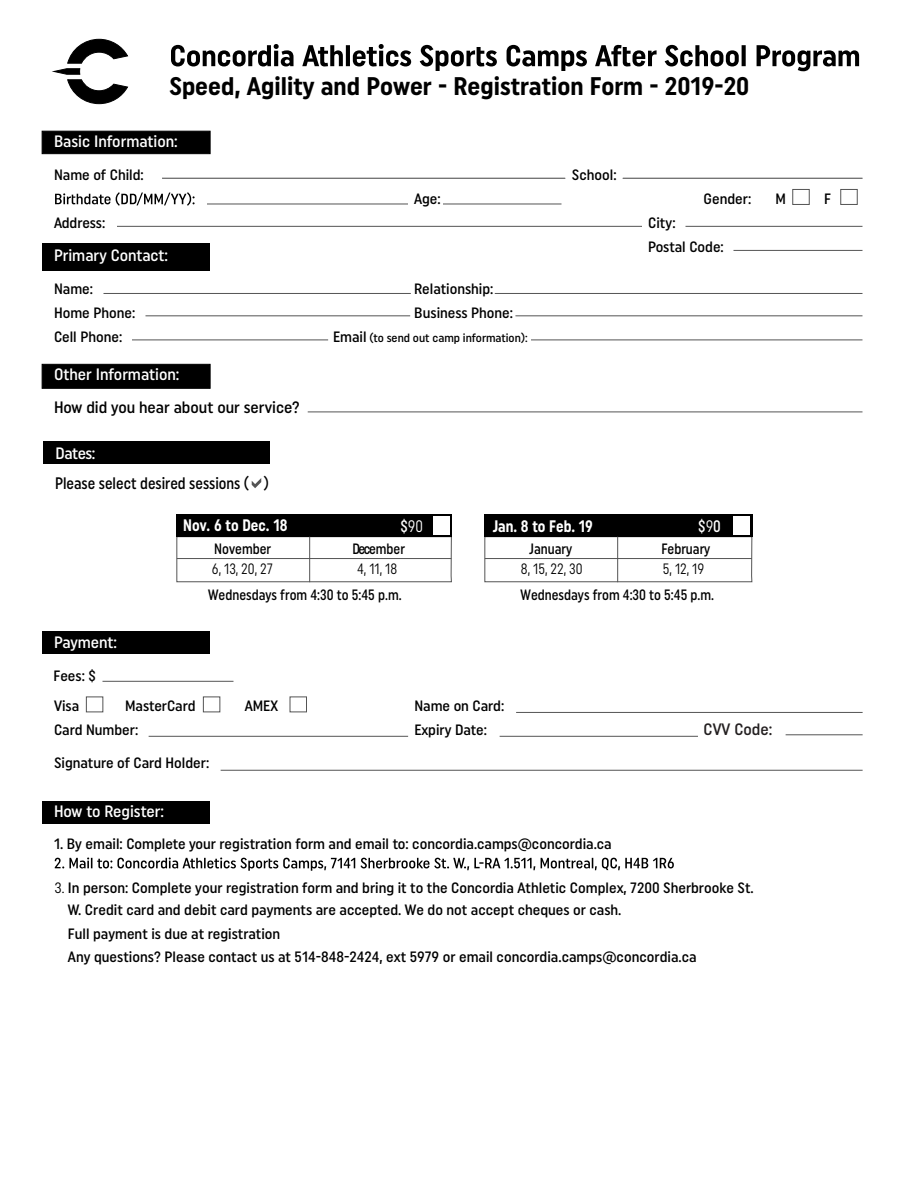
<style>
.page{position:relative;width:918px;height:1188px;background:#fff}
.page>*{position:absolute;margin:0;border:0;box-sizing:border-box;transform-origin:0 0}
.t1{font:700 25.5px "Uniform Condensed";color:#000}
.t2{font:500 16.65px "Uniform Condensed";color:#000;scale:.9 1}
.t3{font:700 16.65px "Uniform Condensed";color:#fff;scale:.9 1}
.t4{font:16.65px "Uniform Condensed";color:#fff;scale:.9 1}
.t5{font:500 16.65px "Uniform Condensed";color:#fff;scale:.9 1}
.t6{font:500 16.5px "Uniform Condensed";color:#fff}
.t7{font:500 16.5px "Uniform Condensed";color:#000}
.t8{font:500 16.5px "Uniform Condensed";color:#231f20}
.t9{font:500 15px/23px "Uniform Condensed";color:#000}
.t10{font:500 15px "Uniform Condensed";color:#000;scale:.9 1}
.t11{font:15px "Uniform Condensed";color:#000;scale:.9 1}
.t12{font:500 12px "Uniform Condensed";color:#000}
.s1{font-size:15px}
.s2{font-weight:500}
.s3{font-weight:400}
</style>
<div class="page">
<div style="left:792px;top:189px;width:18px;height:16px;border:1px solid #545454"></div>
<div style="left:840px;top:189px;width:18px;height:16px;border:1px solid #545454"></div>
<div style="left:42px;top:131px;width:168px;height:23px;background:#000;border:1px solid #000"></div>
<div style="left:42px;top:244px;width:168px;height:27px;background:#000"></div>
<div style="left:42px;top:364px;width:168px;height:25px;background:#000;border:1px solid #000"></div>
<hr style="left:623px;top:178px;width:240px;height:1px;background:#545454">
<hr style="left:162px;top:178px;width:403px;height:1px;background:#545454">
<hr style="left:443px;top:204px;width:119px;height:1px;background:#545454">
<hr style="left:207px;top:204px;width:201px;height:1px;background:#545454">
<hr style="left:686px;top:226px;width:176px;height:1px;background:#545454">
<hr style="left:117px;top:226px;width:525px;height:1px;background:#545454">
<hr style="left:734px;top:250px;width:129px;height:1px;background:#545454">
<hr style="left:495px;top:293px;width:367px;height:1px;background:#545454">
<hr style="left:104px;top:293px;width:307px;height:1px;background:#545454">
<hr style="left:515px;top:315px;width:347px;height:1px;background:#545454">
<hr style="left:146px;top:315px;width:264px;height:1px;background:#545454">
<hr style="left:132px;top:340px;width:196px;height:1px;background:#545454">
<hr style="left:531px;top:340px;width:332px;height:1px;background:#545454">
<hr style="left:308px;top:412px;width:555px;height:1px;background:#545454">
<svg style="left:171px;top:44px;width:688px;height:27px"></svg>
<svg style="left:52px;top:39px;width:77px;height:65px"></svg>
<div style="left:86px;top:697px;width:17px;height:15px;border:1px solid #545454"></div>
<div style="left:203px;top:697px;width:17px;height:15px;border:1px solid #545454"></div>
<div style="left:290px;top:697px;width:17px;height:15px;border:1px solid #545454"></div>
<div style="left:42px;top:631px;width:168px;height:23px;background:#000"></div>
<div style="left:42px;top:801px;width:168px;height:23px;background:#000"></div>
<hr style="left:516px;top:712px;width:347px;height:1px;background:#545454">
<hr style="left:786px;top:734px;width:77px;height:1px;background:#545454">
<hr style="left:500px;top:736px;width:198px;height:1px;background:#545454">
<hr style="left:149px;top:736px;width:259px;height:1px;background:#545454">
<hr style="left:221px;top:770px;width:642px;height:1px;background:#545454">
<svg style="left:55px;top:192px;width:140px;height:14px"></svg>
<svg style="left:55px;top:857px;width:619px;height:14px"></svg>
<svg style="left:176px;top:537px;width:276px;height:46px"></svg>
<div style="left:43px;top:441px;width:227px;height:23px;background:#000"></div>
<div style="left:176px;top:514px;width:276px;height:23px;background:#000"></div>
<hr style="left:309px;top:537px;width:1px;height:45px;background:#545454">
<div style="left:433px;top:516px;width:17px;height:18px;background:#fff"></div>
<svg style="left:484px;top:537px;width:269px;height:46px"></svg>
<div style="left:484px;top:514px;width:269px;height:23px;background:#000"></div>
<div style="left:733px;top:516px;width:17px;height:18px;background:#fff"></div>
<hr style="left:617px;top:537px;width:1px;height:45px;background:#545454">
<svg style="left:252px;top:478px;width:9px;height:10px"></svg>
<hr style="left:103px;top:681px;width:130px;height:1px;background:#545454">
<h1 class="t1" style="left:170px;top:70px;width:581px">Speed, Agility and Power - Registration Form - 2019-20</h1>
<p class="t6" style="left:54px;top:132px;width:125px">Basic Information:</p>
<p class="t9" style="left:54px;top:163px;width:91px">Name of Child:</p>
<p class="t9" style="left:572px;top:163px;width:46px">School:</p>
<p class="t9" style="left:414px;top:187px;width:28px">Age:</p>
<p class="t9" style="left:704px;top:187px;width:49px">Gender:</p>
<p class="t9" style="left:776px;top:187px;width:12px">M</p>
<p class="t9" style="left:824px;top:187px;width:8px">F</p>
<p class="t9" style="left:54px;top:211px;width:53px">Address:</p>
<p class="t9" style="left:648px;top:211px;width:77px;line-height:24px">City:<br>Postal Code:</p>
<p class="t6" style="left:54px;top:246px;width:116px">Primary Contact:</p>
<p class="t9" style="left:54px;top:277px;width:41px">Name:</p>
<p class="t9" style="left:414px;top:277px;width:81px">Relationship:</p>
<p class="t9" style="left:54px;top:301px;width:83px">Home Phone:</p>
<p class="t9" style="left:414px;top:301px;width:100px">Business Phone:</p>
<p class="t9" style="left:54px;top:325px;width:70px">Cell Phone:</p>
<p class="t12" style="left:333px;top:331px;width:196px"><span class="s1">Email</span> (to send out camp information):</p>
<p class="t6" style="left:54px;top:364px;width:127px">Other Information:</p>
<p class="t7" style="left:54px;top:397px;width:247px">How did you hear about our service?</p>
<p class="t6" style="left:55px;top:443px;width:42px">Dates:</p>
<p class="t2" style="left:55px;top:473px;width:239px">Please select desired sessions ( )</p>
<p class="t3" style="left:183px;top:515px;width:117px">Nov. 6 to Dec. 18</p>
<p class="t4" style="left:400px;top:516px;width:27px"><span class="s2">$</span>90</p>
<p class="t10" style="left:214px;top:540px;width:65px">November</p>
<p class="t10" style="left:353px;top:540px;width:60px">December</p>
<p class="t11" style="left:357px;top:560px;width:46px">4, 11, 18</p>
<p class="t10" style="left:208px;top:586px;width:217px">Wednesdays from 4:30 to 5:45 p.m.</p>
<p class="t11" style="left:212px;top:560px;width:69px">6, 13, 20, 27</p>
<p class="t3" style="left:493px;top:516px;width:113px">Jan. 8 to Feb. 19</p>
<p class="t5" style="left:698px;top:516px;width:27px">$<span class="s3">9</span>0</p>
<p class="t10" style="left:529px;top:540px;width:49px">January</p>
<p class="t10" style="left:661px;top:540px;width:56px">February</p>
<p class="t11" style="left:521px;top:560px;width:70px">8, 15, 22, 30</p>
<p class="t11" style="left:663px;top:560px;width:48px">5, 12, 19</p>
<p class="t10" style="left:521px;top:586px;width:217px">Wednesdays from 4:30 to 5:45 p.m.</p>
<p class="t6" style="left:54px;top:633px;width:65px">Payment:</p>
<p class="t9" style="left:54px;top:660px;width:44px;line-height:30.2px">Fees: $<br>Visa</p>
<p class="t9" style="left:125px;top:694px;width:72px">MasterCard</p>
<p class="t9" style="left:245px;top:694px;width:35px">AMEX</p>
<p class="t9" style="left:414px;top:694px;width:91px">Name on Card:</p>
<p class="t9" style="left:54px;top:718px;width:86px">Card Number:</p>
<p class="t9" style="left:414px;top:718px;width:74px">Expiry Date:</p>
<p class="t8" style="left:704px;top:719px;width:70px">CVV Code:</p>
<p class="t9" style="left:54px;top:751px;width:157px">Signature of Card Holder:</p>
<p class="t6" style="left:54px;top:802px;width:112px">How to Register:</p>
<p class="t9" style="left:54px;top:832px;width:559px">1. By email: Complete your registration form and email to: concordia.camps@concordia.ca</p>
<p class="t9" style="left:68px;top:876px;width:687px;text-indent:-14px"><span class="s3">3.</span> In person: Complete your registration form and bring it to the Concordia Athletic Complex, 7200 Sherbrooke St.<br>W. Credit card and debit card payments are accepted. We do not accept cheques or cash.<br>Full payment is due at registration<br>Any questions? Please contact us at 514-848-2424, ext 5979 or email concordia.camps@concordia.ca</p>
</div>
